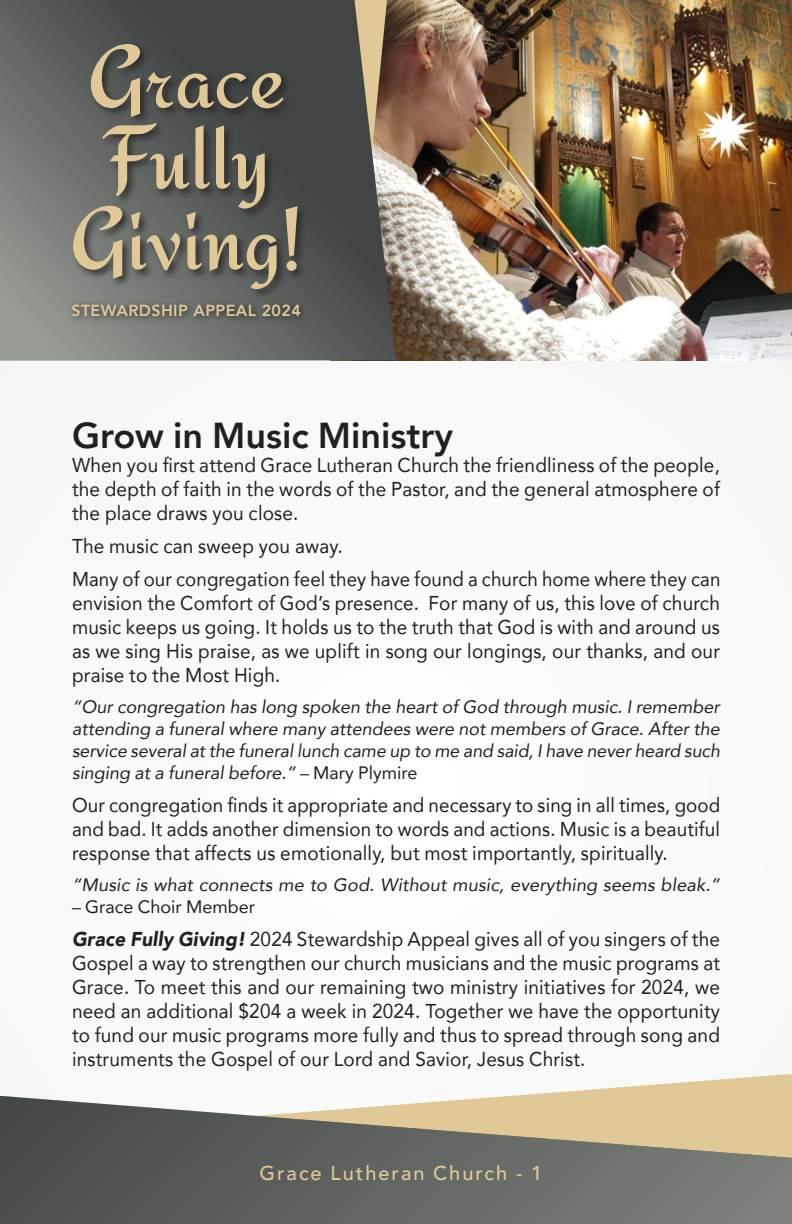
<style>
.page{position:relative;width:792px;height:1224px;background:#fff}
.page>*{position:absolute;margin:0;border:0;box-sizing:border-box;transform-origin:0 0}
.t1{font:89.8px/80.8px "Redressed";color:#e0c997;text-align:center}
.t2{font:800 36px "Avenir";color:#231f20}
.t3{font:20px/24px "Avenir";letter-spacing:.01em;color:#231f20;text-align:justify;scale:.95 1}
.t4{font:20px/24px "Avenir";letter-spacing:.01em;color:#231f20;text-align:justify;scale:.94 1}
.t5{font:500 20px "Avenir";letter-spacing:.1em;color:#e0c997}
.t6{font:italic 18px/22px "Avenir";letter-spacing:.005em;color:#231f20;text-align:justify}
.t7{font:18px "Avenir";color:#231f20}
.t8{font:800 16px "Avenir";letter-spacing:.025em;color:#e0c997}
.s1{font-style:normal}
.s2{font-weight:900;font-style:italic}
</style>
<div class="page">
<div style="left:0;top:360px;width:792px;height:864px;background:#f9faf9"></div>
<svg style="left:536px;top:1074px;width:256px;height:20px"></svg>
<svg style="left:0;top:1094px;width:792px;height:130px;background:#807f73"></svg>
<img style="left:396px;top:0;width:396px;height:360px">
<svg style="left:0;top:0;width:396px;height:360px;background:#676963"></svg>
<div style="left:67px;top:299px;width:241px;height:25px;background:#231f20;opacity:.75"></div>
<div style="left:70px;top:41px;width:238px;height:259px;background:#231f20;opacity:.75"></div>
<p class="t1" style="left:69px;top:26px;width:235px">Grace<br>Fully<br>Giving!</p>
<p class="t8" style="left:71px;top:298px;width:231px">STEWARDSHIP APPEAL 2024</p>
<p class="t2" style="left:72px;top:407px;width:383px">Grow in Music Ministry</p>
<p class="t3" style="left:72px;top:452px;width:684px">When you first attend Grace Lutheran Church the friendliness of the people, the depth of faith in the words of the Pastor, and the general atmosphere of the place draws you close.</p>
<p class="t3" style="left:72px;top:533px;width:286px">The music can sweep you away.</p>
<p class="t4" style="left:72px;top:566px;width:691px">Many of our congregation feel they have found a church home where they can envision the Comfort of God’s presence. For many of us, this love of church music keeps us going. It holds us to the truth that God is with and around us as we sing His praise, as we uplift in song our longings, our thanks, and our praise to the Most High.</p>
<p class="t6" style="left:72px;top:695px;width:650px">“Our congregation has long spoken the heart of God through music. I remember attending a funeral where many attendees were not members of Grace. After the service several at the funeral lunch came up to me and said, I have never heard such singing at a funeral before.” <span class="s1">– Mary Plymire</span></p>
<p class="t4" style="left:72px;top:792px;width:691px">Our congregation finds it appropriate and necessary to sing in all times, good and bad. It adds another dimension to words and actions. Music is a beautiful response that affects us emotionally, but most importantly, spiritually.</p>
<p class="t6" style="left:72px;top:873px;width:649px">“Music is what connects me to God. Without music, everything seems bleak.”</p>
<p class="t7" style="left:72px;top:892px;width:185px">– Grace Choir Member</p>
<p class="t3" style="left:72px;top:926px;width:684px"><span class="s2">Grace Fully Giving!</span> 2024 Stewardship Appeal gives all of you singers of the Gospel a way to strengthen our church musicians and the music programs at Grace. To meet this and our remaining two ministry initiatives for 2024, we need an additional $204 a week in 2024. Together we have the opportunity to fund our music programs more fully and thus to spread through song and instruments the Gospel of our Lord and Savior, Jesus Christ.</p>
<p class="t5" style="left:260px;top:1156px;width:284px">Grace Lutheran Church - 1</p>
</div>
